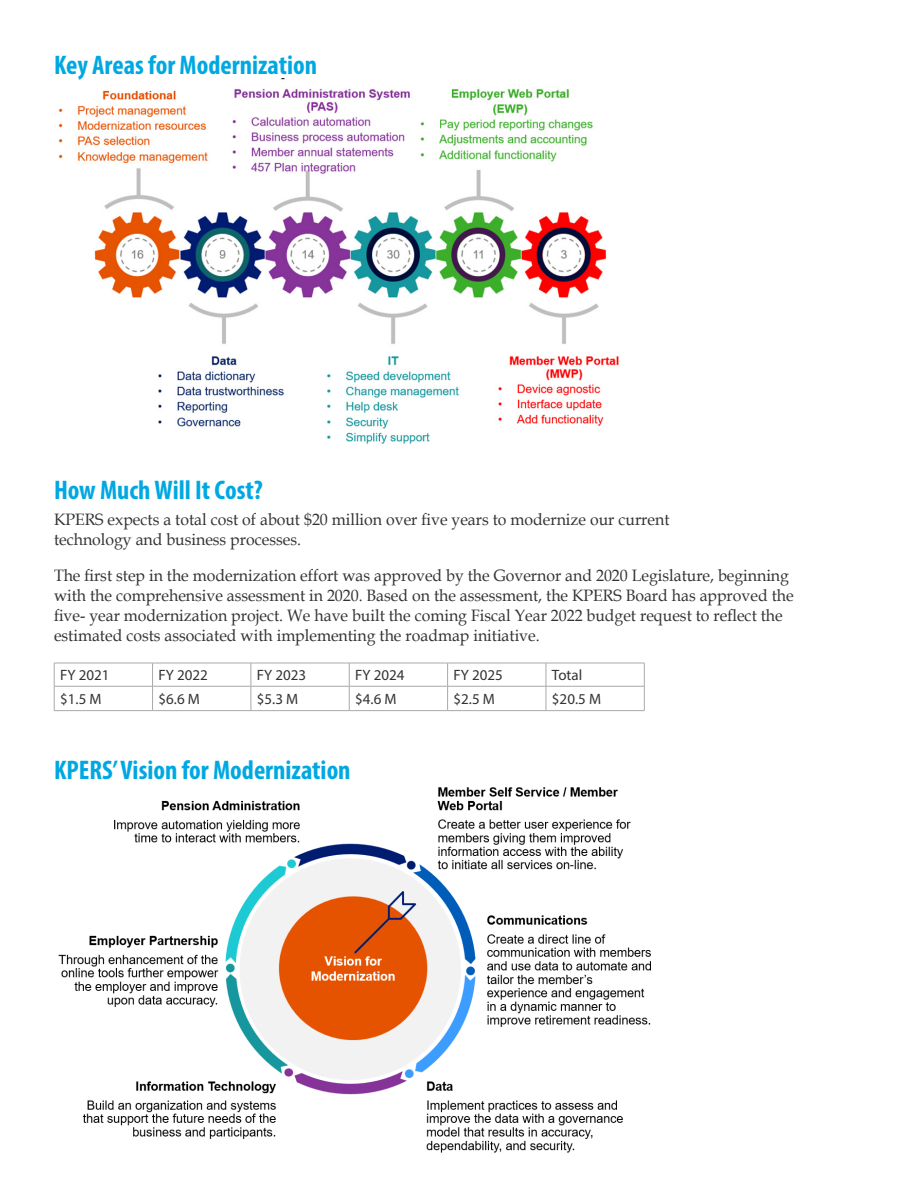
<style>
.page{position:relative;width:918px;height:1188px;background:#fff}
.page>*{position:absolute;margin:0;border:0;box-sizing:border-box;transform-origin:0 0}
.Heading_1_2995{font:700 condensed 27px "Myriad Pro";color:#00a8e2}
.body_text{font:16.5px/19.8px "Book Antiqua";color:#333;scale:.96 1}
.funded_ratio_legend{font:15px "Myriad Pro";color:#333}
</style>
<div class="page">
<img style="left:58px;top:78px;width:561px;height:366px">
<hr style="left:54px;top:663px;width:99px;height:1px;background:#a8a9ad">
<hr style="left:153px;top:663px;width:98px;height:1px;background:#a8a9ad">
<hr style="left:251px;top:663px;width:98px;height:1px;background:#a8a9ad">
<hr style="left:349px;top:663px;width:99px;height:1px;background:#a8a9ad">
<hr style="left:448px;top:663px;width:98px;height:1px;background:#a8a9ad">
<hr style="left:546px;top:663px;width:99px;height:1px;background:#a8a9ad">
<hr style="left:54px;top:686px;width:99px;height:1px;background:#a8a9ad">
<svg style="left:54px;top:663px;width:1px;height:47px"></svg>
<hr style="left:153px;top:686px;width:98px;height:1px;background:#a8a9ad">
<svg style="left:152px;top:664px;width:1px;height:46px"></svg>
<hr style="left:251px;top:686px;width:98px;height:1px;background:#a8a9ad">
<svg style="left:251px;top:663px;width:1px;height:47px"></svg>
<hr style="left:349px;top:686px;width:99px;height:1px;background:#a8a9ad">
<svg style="left:349px;top:663px;width:1px;height:47px"></svg>
<hr style="left:448px;top:686px;width:98px;height:1px;background:#a8a9ad">
<svg style="left:447px;top:663px;width:1px;height:47px"></svg>
<hr style="left:546px;top:686px;width:99px;height:1px;background:#a8a9ad">
<svg style="left:546px;top:663px;width:1px;height:47px"></svg>
<svg style="left:644px;top:663px;width:1px;height:47px"></svg>
<hr style="left:54px;top:710px;width:99px;height:1px;background:#a8a9ad">
<hr style="left:153px;top:710px;width:98px;height:1px;background:#a8a9ad">
<hr style="left:251px;top:710px;width:98px;height:1px;background:#a8a9ad">
<hr style="left:349px;top:710px;width:99px;height:1px;background:#a8a9ad">
<hr style="left:448px;top:710px;width:98px;height:1px;background:#a8a9ad">
<hr style="left:546px;top:710px;width:99px;height:1px;background:#a8a9ad">
<img style="left:58px;top:787px;width:593px;height:366px">
<p class="Heading_1_2995" style="left:54px;top:49px;width:265px">Key Areas for Modernization</p>
<p class="Heading_1_2995" style="left:54px;top:473px;width:210px">How Much Will It Cost?</p>
<p class="body_text" style="left:54px;top:510px;width:643px">KPERS expects a total cost of about $20 million over five years to modernize our current technology and business processes.</p>
<p class="body_text" style="left:54px;top:565px;width:772px">The first step in the modernization effort was approved by the Governor and 2020 Legislature, beginning with the comprehensive assessment in 2020. Based on the assessment, the KPERS Board has approved the five- year modernization project. We have built the coming Fiscal Year 2022 budget request to reflect the estimated costs associated with implementing the roadmap initiative.</p>
<p class="funded_ratio_legend" style="left:60px;top:666px;width:51px">FY 2021</p>
<p class="funded_ratio_legend" style="left:159px;top:666px;width:51px">FY 2022</p>
<p class="funded_ratio_legend" style="left:257px;top:666px;width:51px">FY 2023</p>
<p class="funded_ratio_legend" style="left:355px;top:666px;width:51px">FY 2024</p>
<p class="funded_ratio_legend" style="left:454px;top:666px;width:51px">FY 2025</p>
<p class="funded_ratio_legend" style="left:552px;top:666px;width:32px">Total</p>
<p class="funded_ratio_legend" style="left:60px;top:689px;width:43px">$1.5 M</p>
<p class="funded_ratio_legend" style="left:159px;top:689px;width:43px">$6.6 M</p>
<p class="funded_ratio_legend" style="left:257px;top:689px;width:43px">$5.3 M</p>
<p class="funded_ratio_legend" style="left:355px;top:689px;width:43px">$4.6 M</p>
<p class="funded_ratio_legend" style="left:454px;top:689px;width:43px">$2.5 M</p>
<p class="funded_ratio_legend" style="left:552px;top:689px;width:51px">$20.5 M</p>
<p class="Heading_1_2995" style="left:54px;top:754px;width:298px">KPERS’ Vision for Modernization</p>
</div>
